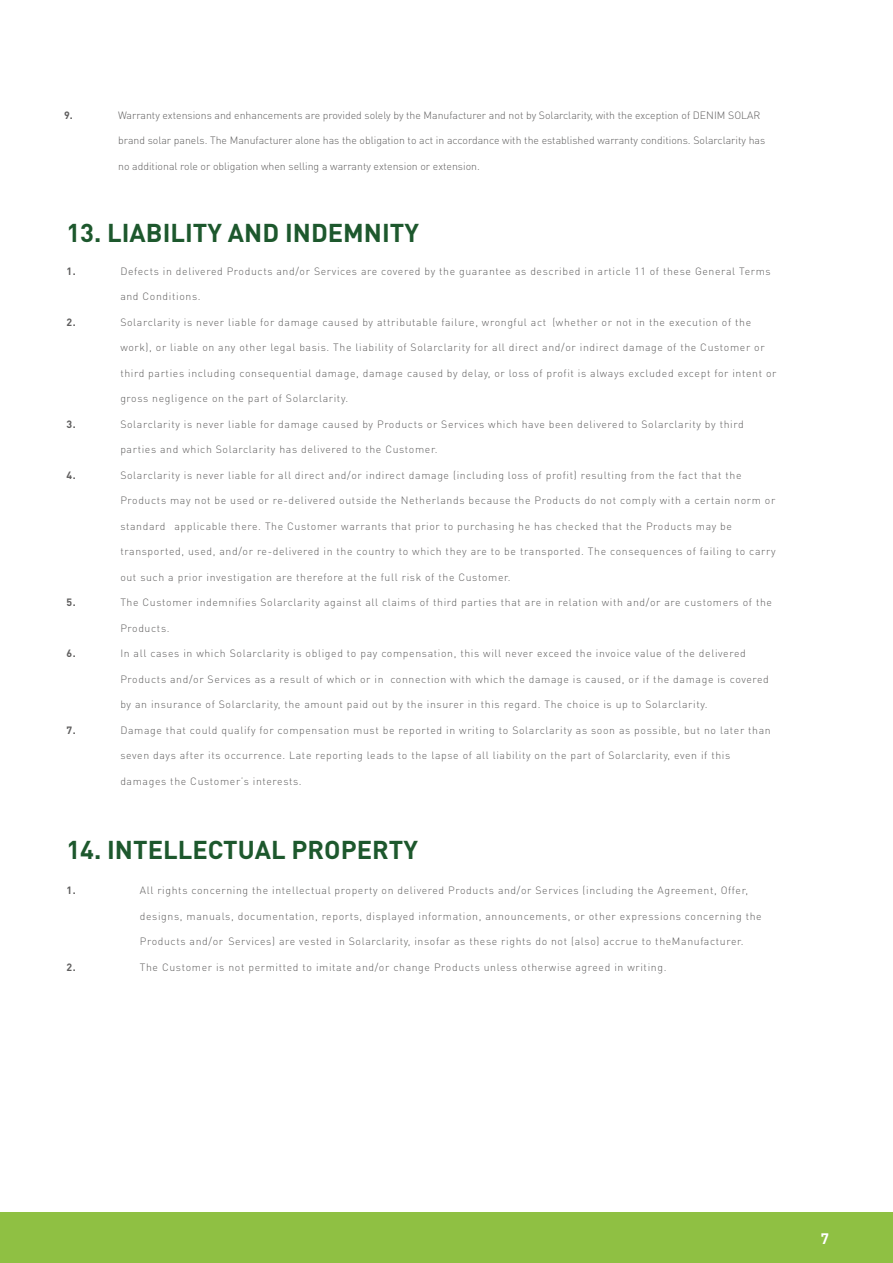
<style>
.page{position:relative;width:893px;height:1263px;background:#fff}
.page>*{position:absolute;margin:0;border:0;box-sizing:border-box;transform-origin:0 0}
.t1{font:700 25.5px "DIN Pro";color:#1d582d}
.t2{font:700 15px "DIN Pro";color:#fff}
.t3{font:300 10.5px "DIN Pro";letter-spacing:.06em;color:#5f5e5e}
.t4{font:300 10.5px "DIN Pro";color:#5f5e5e}
.t5{font:700 10.5px "DIN Pro";color:#5f5e5e}
</style>
<div class="page">
<div style="left:0;top:1213px;width:893px;height:50px;background:#8fc043"></div>
<p class="t5" style="left:64px;top:108px;width:10px">9.</p>
<p class="t4" style="left:118px;top:108px;width:644px">Warranty extensions and enhancements are provided solely by the Manufacturer and not by Solarclarity, with the exception of DENIM SOLAR</p>
<p class="t4" style="left:118px;top:133px;width:649px">brand solar panels. The Manufacturer alone has the obligation to act in accordance with the established warranty conditions. Solarclarity has</p>
<p class="t4" style="left:118px;top:159px;width:363px">no additional role or obligation when selling a warranty extension or extension.</p>
<h1 class="t1" style="left:66px;top:215px;width:354px">13. LIABILITY AND INDEMNITY</h1>
<p class="t5" style="left:66px;top:264px;width:11px">1.</p>
<p class="t3" style="left:120px;top:264px;width:652px">Defects in delivered Products and/or Services are covered by the guarantee as described in article 11 of these General Terms</p>
<p class="t3" style="left:120px;top:289px;width:82px">and Conditions.</p>
<p class="t5" style="left:66px;top:315px;width:11px">2.</p>
<p class="t3" style="left:120px;top:315px;width:632px">Solarclarity is never liable for damage caused by attributable failure, wrongful act (whether or not in the execution of the</p>
<p class="t3" style="left:120px;top:340px;width:646px">work), or liable on any other legal basis. The liability of Solarclarity for all direct and/or indirect damage of the Customer or</p>
<p class="t3" style="left:120px;top:366px;width:658px">third parties including consequential damage, damage caused by delay, or loss of profit is always excluded except for intent or</p>
<p class="t3" style="left:120px;top:391px;width:229px">gross negligence on the part of Solarclarity.</p>
<p class="t5" style="left:66px;top:417px;width:11px">3.</p>
<p class="t3" style="left:120px;top:417px;width:625px">Solarclarity is never liable for damage caused by Products or Services which have been delivered to Solarclarity by third</p>
<p class="t3" style="left:120px;top:442px;width:319px">parties and which Solarclarity has delivered to the Customer.</p>
<p class="t5" style="left:66px;top:468px;width:11px">4.</p>
<p class="t3" style="left:120px;top:468px;width:623px">Solarclarity is never liable for all direct and/or indirect damage (including loss of profit) resulting from the fact that the</p>
<p class="t3" style="left:120px;top:493px;width:657px">Products may not be used or re-delivered outside the Netherlands because the Products do not comply with a certain norm or</p>
<p class="t3" style="left:120px;top:519px;width:613px">standard applicable there. The Customer warrants that prior to purchasing he has checked that the Products may be</p>
<p class="t3" style="left:120px;top:544px;width:657px">transported, used, and/or re-delivered in the country to which they are to be transported. The consequences of failing to carry</p>
<p class="t3" style="left:120px;top:570px;width:392px">out such a prior investigation are therefore at the full risk of the Customer.</p>
<p class="t5" style="left:66px;top:595px;width:11px">5.</p>
<p class="t3" style="left:120px;top:595px;width:653px">The Customer indemnifies Solarclarity against all claims of third parties that are in relation with and/or are customers of the</p>
<p class="t3" style="left:120px;top:621px;width:51px">Products.</p>
<p class="t5" style="left:66px;top:646px;width:11px">6.</p>
<p class="t3" style="left:120px;top:646px;width:627px">In all cases in which Solarclarity is obliged to pay compensation, this will never exceed the invoice value of the delivered</p>
<p class="t3" style="left:120px;top:672px;width:650px">Products and/or Services as a result of which or in connection with which the damage is caused, or if the damage is covered</p>
<p class="t3" style="left:120px;top:697px;width:589px">by an insurance of Solarclarity, the amount paid out by the insurer in this regard. The choice is up to Solarclarity.</p>
<p class="t5" style="left:66px;top:723px;width:11px">7.</p>
<p class="t3" style="left:120px;top:723px;width:652px">Damage that could qualify for compensation must be reported in writing to Solarclarity as soon as possible, but no later than</p>
<p class="t3" style="left:120px;top:748px;width:611px">seven days after its occurrence. Late reporting leads to the lapse of all liability on the part of Solarclarity, even if this</p>
<p class="t3" style="left:120px;top:774px;width:183px">damages the Customer’s interests.</p>
<h1 class="t1" style="left:66px;top:833px;width:353px">14. INTELLECTUAL PROPERTY</h1>
<p class="t5" style="left:66px;top:883px;width:11px">1.</p>
<p class="t3" style="left:140px;top:883px;width:610px">All rights concerning the intellectual property on delivered Products and/or Services (including the Agreement, Offer,</p>
<p class="t3" style="left:140px;top:909px;width:623px">designs, manuals, documentation, reports, displayed information, announcements, or other expressions concerning the</p>
<p class="t3" style="left:140px;top:934px;width:605px">Products and/or Services) are vested in Solarclarity, insofar as these rights do not (also) accrue to theManufacturer.</p>
<p class="t5" style="left:66px;top:960px;width:11px">2.</p>
<p class="t3" style="left:140px;top:960px;width:528px">The Customer is not permitted to imitate and/or change Products unless otherwise agreed in writing.</p>
<h2 class="t2" style="left:821px;top:1228px;width:10px">7</h2>
</div>
